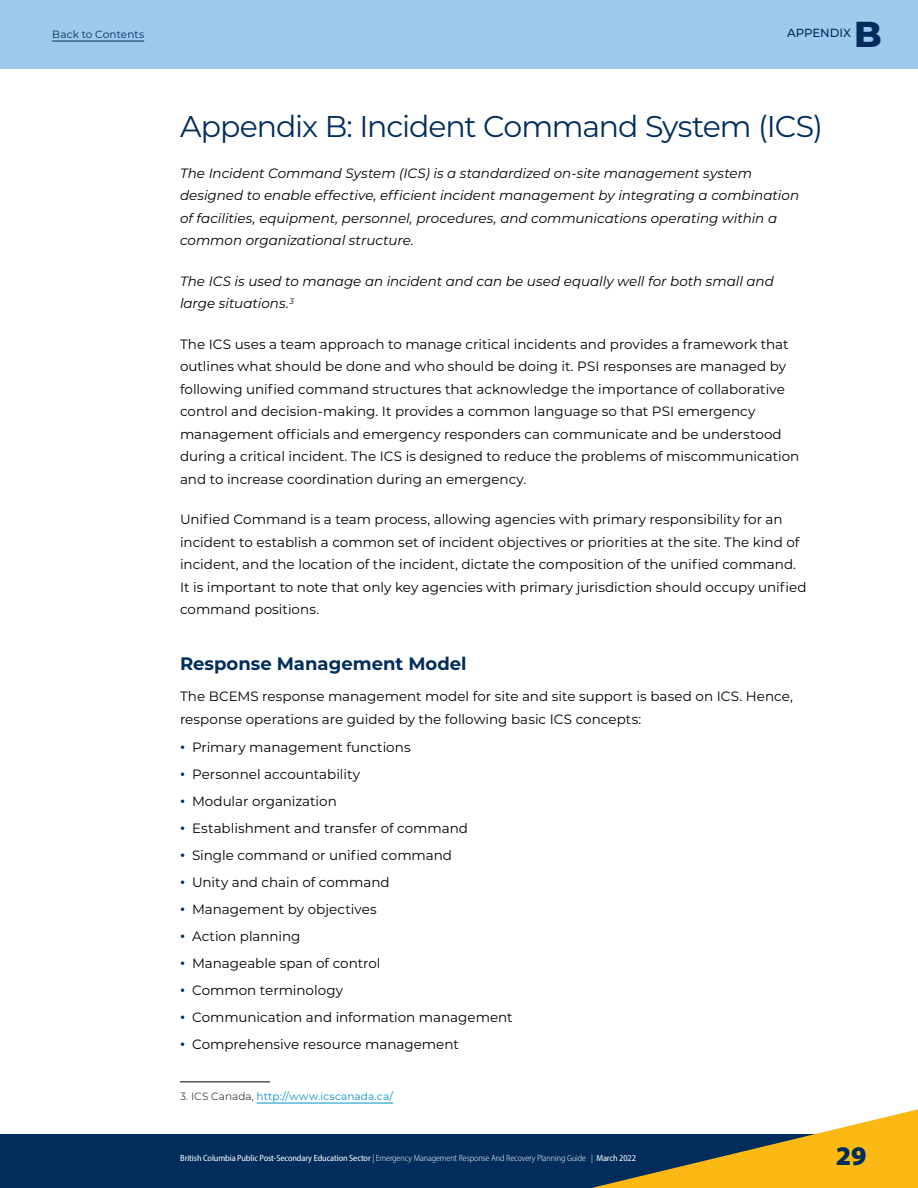
<style>
.page{position:relative;width:918px;height:1188px;background:#fff}
.page>*{position:absolute;margin:0;border:0;box-sizing:border-box;transform-origin:0 0}
.t1{font:800 36px "Montserrat";color:#002d5b}
.t2{font:30px "Montserrat";letter-spacing:-.035em;color:#002d5b}
.t3{font:900 27px "Myriad Pro";color:#002d5b}
.t4{font:700 18px "Montserrat";color:#002d5b}
.t5{font:13.5px/22.5px "Montserrat";color:#000}
.t6{font:italic 13.5px/22.5px "Montserrat";color:#000}
.t7{font:500 11.7px "Montserrat";color:#002d5b}
.t8{font:10.5px "Montserrat";letter-spacing:.015em;color:#0092c8}
.t9{font:10.5px "Montserrat";letter-spacing:.01em;color:#002d5b}
.t10{font:semi-condensed 9px "Myriad Pro";letter-spacing:-.01em;color:#fff}
.s1{font-weight:700;color:#002d5b}
.s2{font-weight:300;color:#000}
.s3{font-weight:300}
</style>
<div class="page">
<div style="left:0;top:1134px;width:826px;height:54px;background:#002d5b"></div>
<svg style="left:592px;top:1109px;width:326px;height:79px"></svg>
<div style="left:0;top:0;width:918px;height:69px;background:#9dcaed"></div>
<hr style="left:180px;top:1082px;width:90px;height:1px;background:#000">
<hr style="left:257px;top:1103px;width:136px;height:1px;background:#0092c8">
<hr style="left:52px;top:41px;width:92px;height:1px;background:#002d5b">
<p class="t9" style="left:52px;top:27px;width:94px">Back to Contents</p>
<p class="t7" style="left:787px;top:25px;width:66px">APPENDIX</p>
<h1 class="t1" style="left:854px;top:8px;width:29px">B</h1>
<h2 class="t2" style="left:180px;top:106px;width:644px">Appendix B: Incident Command System (ICS)</h2>
<p class="t6" style="left:180px;top:161px;width:621px">The Incident Command System (ICS) is a standardized on-site management system designed to enable effective, efficient incident management by integrating a combination of facilities, equipment, personnel, procedures, and communications operating within a common organizational structure.</p>
<p class="t6" style="left:180px;top:269px;width:595px">The ICS is used to manage an incident and can be used equally well for both small and large situations.<sup>3</sup></p>
<p class="t5" style="left:180px;top:332px;width:621px">The ICS uses a team approach to manage critical incidents and provides a framework that outlines what should be done and who should be doing it. PSI responses are managed by following unified command structures that acknowledge the importance of collaborative control and decision-making. It provides a common language so that PSI emergency management officials and emergency responders can communicate and be understood during a critical incident. The ICS is designed to reduce the problems of miscommunication and to increase coordination during an emergency.</p>
<p class="t5" style="left:180px;top:508px;width:628px">Unified Command is a team process, allowing agencies with primary responsibility for an incident to establish a common set of incident objectives or priorities at the site. The kind of incident, and the location of the incident, dictate the composition of the unified command.<br>It is important to note that only key agencies with primary jurisdiction should occupy unified command positions.</p>
<h3 class="t4" style="left:180px;top:650px;width:288px">Response Management Model</h3>
<p class="t5" style="left:180px;top:685px;width:614px">The BCEMS response management model for site and site support is based on ICS. Hence, response operations are guided by the following basic ICS concepts:</p>
<p class="t5" style="left:180px;top:736px;width:232px"><span class="s1">•</span> Primary management functions</p>
<p class="t5" style="left:180px;top:763px;width:182px"><span class="s1">•</span> Personnel accountability</p>
<p class="t5" style="left:180px;top:790px;width:158px"><span class="s1">•</span> Modular organization</p>
<p class="t5" style="left:180px;top:817px;width:290px"><span class="s1">•</span> Establishment and transfer of command</p>
<p class="t5" style="left:180px;top:844px;width:274px"><span class="s1">•</span> Single command or unified command</p>
<p class="t5" style="left:180px;top:871px;width:211px"><span class="s1">•</span> Unity and chain of command</p>
<p class="t5" style="left:180px;top:898px;width:198px"><span class="s1">•</span> Management by objectives</p>
<p class="t5" style="left:180px;top:925px;width:122px"><span class="s1">•</span> Action planning</p>
<p class="t5" style="left:180px;top:952px;width:202px"><span class="s1">•</span> Manageable span of control</p>
<p class="t5" style="left:180px;top:979px;width:165px"><span class="s1">•</span> Common terminology</p>
<p class="t5" style="left:180px;top:1006px;width:334px"><span class="s1">•</span> Communication and information management</p>
<p class="t5" style="left:180px;top:1033px;width:280px"><span class="s1">•</span> Comprehensive resource management</p>
<p class="t8" style="left:180px;top:1089px;width:215px"><span class="s2">3. ICS Canada,</span> http://www.icscanada.ca/</p>
<p class="t10" style="left:180px;top:1153px;width:457px">British Columbia Public Post-Secondary Education Sector <span class="s3">| Emergency Management Response And Recovery Planning Guide |</span> March 2022</p>
<h3 class="t3" style="left:836px;top:1138px;width:32px">29</h3>
</div>
